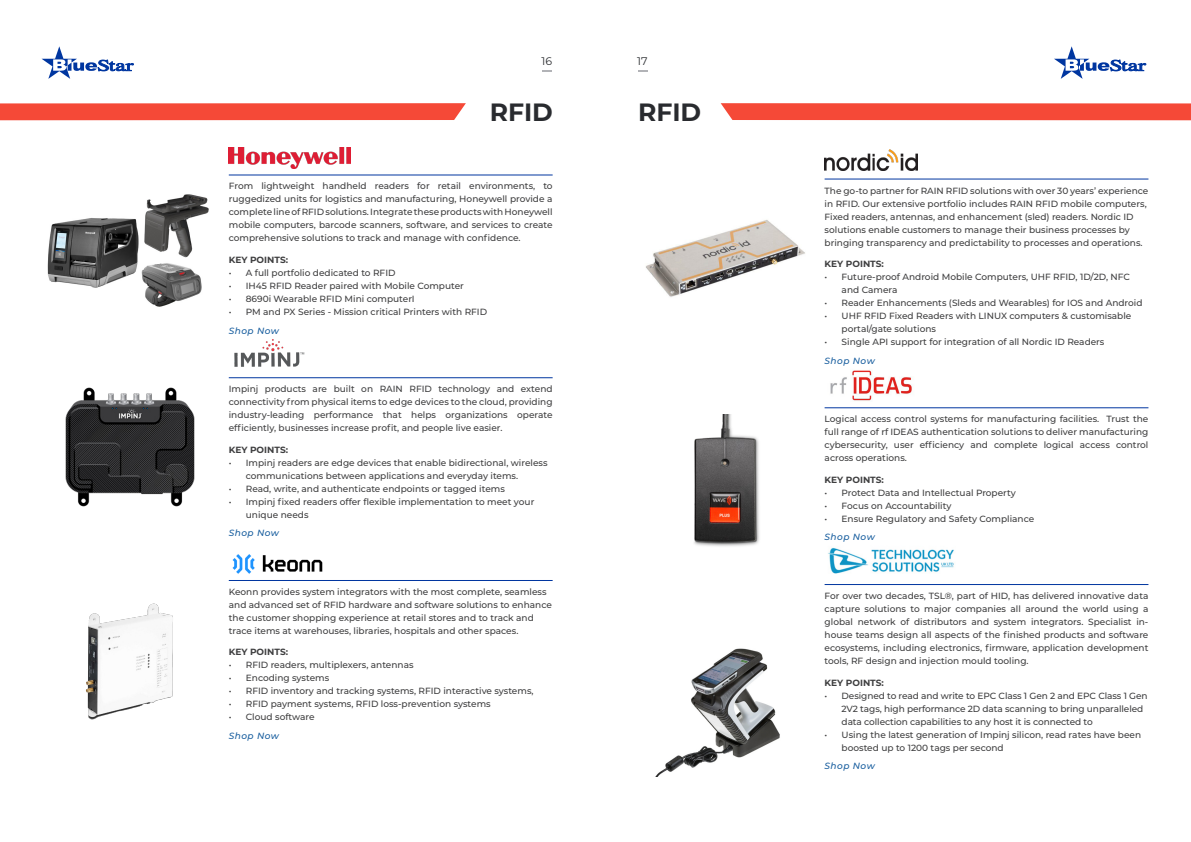
<style>
.page{position:relative;width:1191px;height:842px;background:#fff}
.page>*{position:absolute;margin:0;border:0;box-sizing:border-box;transform-origin:0 0}
.Headline{font:700 25px "Montserrat";color:#292b2f}
.t1{font:11px "Montserrat";color:#292b2f}
.Paragraph{font:500 9px/13px "Montserrat";color:#3e3e3f}
.KeyPoints{font:700 9px "Montserrat";color:#3e3e3f}
.Websites{font:italic 500 9px "Montserrat";letter-spacing:.05em;color:#175d9e}
</style>
<div class="page">
<svg style="left:42px;top:46px;width:92px;height:33px"></svg>
<svg style="left:1054px;top:46px;width:92px;height:33px"></svg>
<svg style="left:638px;top:70px;width:9px;height:2px"></svg>
<svg style="left:542px;top:70px;width:10px;height:2px"></svg>
<hr style="left:229px;top:175px;width:323px;height:1px;background:#0036a0">
<hr style="left:229px;top:377px;width:323px;height:1px;background:#0036a0">
<hr style="left:229px;top:580px;width:323px;height:1px;background:#0036a0">
<img style="left:229px;top:147px;width:121px;height:22px">
<img style="left:234px;top:339px;width:71px;height:28px">
<img style="left:232px;top:554px;width:91px;height:20px">
<hr style="left:824px;top:179px;width:324px;height:1px;background:#0036a0">
<hr style="left:824px;top:407px;width:324px;height:1px;background:#0036a0">
<hr style="left:824px;top:584px;width:324px;height:1px;background:#0036a0">
<img style="left:824px;top:149px;width:93px;height:21px">
<img style="left:830px;top:370px;width:82px;height:31px">
<img style="left:828px;top:548px;width:126px;height:26px">
<img style="left:694px;top:415px;width:66px;height:132px">
<svg style="left:0;top:103px;width:466px;height:17px;background:#f54e3d"></svg>
<svg style="left:720px;top:103px;width:471px;height:17px;background:#f54e3d"></svg>
<img style="left:65px;top:387px;width:130px;height:120px">
<img style="left:47px;top:194px;width:162px;height:113px">
<img style="left:86px;top:603px;width:87px;height:117px">
<img style="left:656px;top:648px;width:124px;height:128px">
<img style="left:646px;top:220px;width:159px;height:77px">
<p class="t1" style="left:541px;top:53px;width:12px">16</p>
<p class="t1" style="left:637px;top:53px;width:12px">17</p>
<p class="Headline" style="left:490px;top:94px;width:65px">RFID</p>
<p class="Headline" style="left:638px;top:94px;width:65px">RFID</p>
<p class="Paragraph" style="left:229px;top:179px;width:325px;text-align:justify">From lightweight handheld readers for retail environments, to ruggedized units for logistics and manufacturing, Honeywell provide a complete line of RFID solutions. Integrate these products with Honeywell mobile computers, barcode scanners, software, and services to create comprehensive solutions to track and manage with confidence.</p>
<p class="KeyPoints" style="left:229px;top:253px;width:61px">KEY POINTS:</p>
<p class="Paragraph" style="left:229px;top:266px;width:168px">• A full portfolio dedicated to RFID</p>
<p class="Paragraph" style="left:229px;top:279px;width:237px">• IH45 RFID Reader paired with Mobile Computer</p>
<p class="Paragraph" style="left:229px;top:292px;width:187px">• 8690i Wearable RFID Mini computerI</p>
<p class="Paragraph" style="left:229px;top:305px;width:260px">• PM and PX Series - Mission critical Printers with RFID</p>
<p class="Websites" style="left:229px;top:324px;width:52px">Shop Now</p>
<p class="Paragraph" style="left:229px;top:382px;width:325px;text-align:justify">Impinj products are built on RAIN RFID technology and extend connectivity from physical items to edge devices to the cloud, providing industry-leading performance that helps organizations operate efficiently, businesses increase profit, and people live easier.</p>
<p class="KeyPoints" style="left:229px;top:443px;width:61px">KEY POINTS:</p>
<p class="Paragraph" style="left:246px;top:456px;width:303px;text-indent:-17px">• Impinj readers are edge devices that enable bidirectional, wireless communications between applications and everyday items.</p>
<p class="Paragraph" style="left:229px;top:482px;width:278px">• Read, write, and authenticate endpoints or tagged items</p>
<p class="Paragraph" style="left:246px;top:495px;width:290px;text-indent:-17px">• Impinj fixed readers offer flexible implementation to meet your unique needs</p>
<p class="Websites" style="left:229px;top:527px;width:52px">Shop Now</p>
<p class="Paragraph" style="left:229px;top:585px;width:319px">Keonn provides system integrators with the most complete, seamless</p>
<p class="Paragraph" style="left:229px;top:598px;width:325px">and advanced set of RFID hardware and software solutions to enhance</p>
<p class="Paragraph" style="left:229px;top:611px;width:306px">the customer shopping experience at retail stores and to track and</p>
<p class="Paragraph" style="left:229px;top:624px;width:291px">trace items at warehouses, libraries, hospitals and other spaces.</p>
<p class="KeyPoints" style="left:229px;top:646px;width:61px">KEY POINTS:</p>
<p class="Paragraph" style="left:229px;top:658px;width:186px">• RFID readers, multiplexers, antennas</p>
<p class="Paragraph" style="left:229px;top:671px;width:102px">• Encoding systems</p>
<p class="Paragraph" style="left:229px;top:684px;width:306px">• RFID inventory and tracking systems, RFID interactive systems,</p>
<p class="Paragraph" style="left:229px;top:697px;width:263px">• RFID payment systems, RFID loss-prevention systems</p>
<p class="Paragraph" style="left:229px;top:710px;width:87px">• Cloud software</p>
<p class="Websites" style="left:229px;top:730px;width:52px">Shop Now</p>
<p class="Paragraph" style="left:824px;top:183px;width:325px">The go-to partner for RAIN RFID solutions with over 30 years’ experience</p>
<p class="Paragraph" style="left:824px;top:196px;width:323px">in RFID. Our extensive portfolio includes RAIN RFID mobile computers,</p>
<p class="Paragraph" style="left:824px;top:209px;width:310px">Fixed readers, antennas, and enhancement (sled) readers. Nordic ID</p>
<p class="Paragraph" style="left:824px;top:222px;width:307px">solutions enable customers to manage their business processes by</p>
<p class="Paragraph" style="left:824px;top:235px;width:319px">bringing transparency and predictability to processes and operations.</p>
<p class="KeyPoints" style="left:824px;top:257px;width:61px">KEY POINTS:</p>
<p class="Paragraph" style="left:841px;top:270px;width:290px;text-indent:-17px">• Future-proof Android Mobile Computers, UHF RFID, 1D/2D, NFC and Camera</p>
<p class="Paragraph" style="left:824px;top:296px;width:319px">• Reader Enhancements (Sleds and Wearables) for IOS and Android</p>
<p class="Paragraph" style="left:841px;top:309px;width:291px;text-indent:-17px">• UHF RFID Fixed Readers with LINUX computers &amp; customisable portal/gate solutions</p>
<p class="Paragraph" style="left:824px;top:335px;width:281px">• Single API support for integration of all Nordic ID Readers</p>
<p class="Websites" style="left:824px;top:354px;width:52px">Shop Now</p>
<p class="Paragraph" style="left:824px;top:412px;width:325px;text-align:justify">Logical access control systems for manufacturing facilities. Trust the full range of rf IDEAS authentication solutions to deliver manufacturing cybersecurity, user efficiency and complete logical access control across operations.</p>
<p class="KeyPoints" style="left:824px;top:473px;width:61px">KEY POINTS:</p>
<p class="Paragraph" style="left:824px;top:486px;width:193px">• Protect Data and Intellectual Property</p>
<p class="Paragraph" style="left:824px;top:499px;width:128px">• Focus on Accountability</p>
<p class="Paragraph" style="left:824px;top:512px;width:211px">• Ensure Regulatory and Safety Compliance</p>
<p class="Websites" style="left:824px;top:531px;width:52px">Shop Now</p>
<p class="Paragraph" style="left:824px;top:589px;width:325px;text-align:justify">For over two decades, TSL®, part of HID, has delivered innovative data capture solutions to major companies all around the world using a global network of distributors and system integrators. Specialist in&shy;house teams design all aspects of the finished products and software ecosystems, including electronics, firmware, application development tools, RF design and injection mould tooling.</p>
<p class="KeyPoints" style="left:824px;top:676px;width:61px">KEY POINTS:</p>
<p class="Paragraph" style="left:841px;top:688px;width:307px;text-indent:-17px">• Designed to read and write to EPC Class 1 Gen 2 and EPC Class 1 Gen<br>2V2 tags, high performance 2D data scanning to bring unparalleled data collection capabilities to any host it is connected to</p>
<p class="Paragraph" style="left:841px;top:727px;width:301px;text-indent:-17px">• Using the latest generation of Impinj silicon, read rates have been boosted up to 1200 tags per second</p>
<p class="Websites" style="left:824px;top:760px;width:52px">Shop Now</p>
</div>
